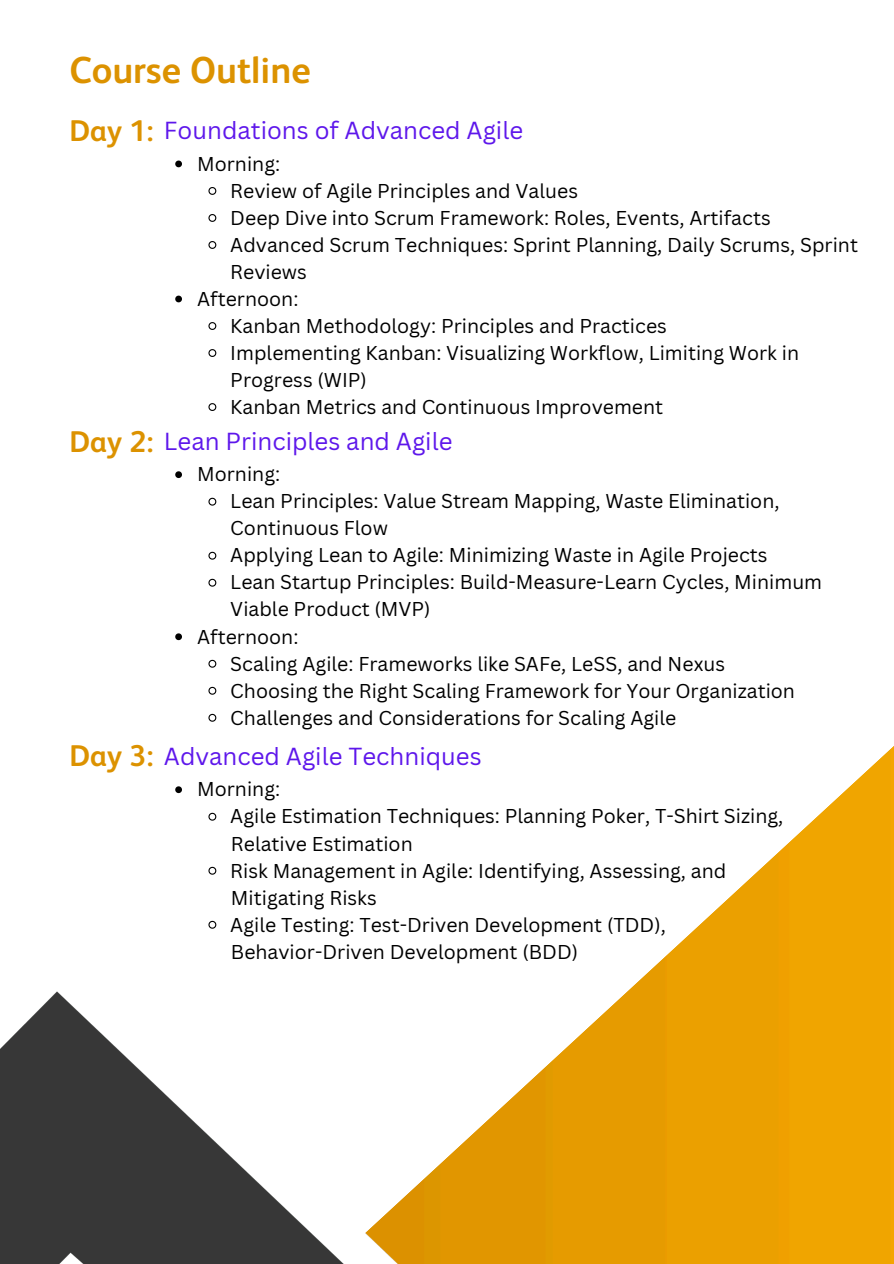
<style>
.page{position:relative;width:894px;height:1264px;background:#fff}
.page>*{position:absolute;margin:0;border:0;box-sizing:border-box;transform-origin:0 0}
.t1{font:700 37.5px "FS Albert Arabic";color:#dc9200}
.t2{font:700 30px "FS Albert Arabic";color:#dc9200}
.t3{font:24px "Canva Sans";color:#5e17eb}
.t4{font:19.5px/27px "Canva Sans";color:#000}
</style>
<div class="page">
<img style="left:0;top:991px;width:893px;height:272px">
<svg style="left:164px;top:640px;width:729px;height:611px"></svg>
<svg style="left:175px;top:160px;width:7px;height:7px"></svg>
<svg style="left:208px;top:187px;width:9px;height:8px"></svg>
<svg style="left:208px;top:214px;width:9px;height:8px"></svg>
<svg style="left:208px;top:241px;width:9px;height:8px"></svg>
<svg style="left:175px;top:295px;width:7px;height:7px"></svg>
<svg style="left:208px;top:322px;width:9px;height:8px"></svg>
<svg style="left:208px;top:349px;width:9px;height:8px"></svg>
<svg style="left:208px;top:403px;width:9px;height:8px"></svg>
<svg style="left:175px;top:471px;width:7px;height:7px"></svg>
<svg style="left:208px;top:497px;width:9px;height:9px"></svg>
<svg style="left:208px;top:551px;width:9px;height:9px"></svg>
<svg style="left:208px;top:578px;width:9px;height:9px"></svg>
<svg style="left:175px;top:633px;width:7px;height:7px"></svg>
<svg style="left:207px;top:659px;width:10px;height:9px"></svg>
<svg style="left:207px;top:686px;width:10px;height:9px"></svg>
<svg style="left:207px;top:713px;width:10px;height:9px"></svg>
<svg style="left:175px;top:786px;width:7px;height:7px"></svg>
<svg style="left:207px;top:812px;width:10px;height:9px"></svg>
<svg style="left:207px;top:866px;width:10px;height:9px"></svg>
<svg style="left:207px;top:920px;width:10px;height:9px"></svg>
<p class="t1" style="left:69px;top:48px;width:243px">Course Outline</p>
<p class="t2" style="left:69px;top:113px;width:86px">Day 1:</p>
<p class="t3" style="left:164px;top:113px;width:360px">Foundations of Advanced Agile</p>
<p class="t4" style="left:197px;top:150px;width:85px">Morning:</p>
<p class="t4" style="left:230px;top:177px;width:349px">Review of Agile Principles and Values</p>
<p class="t4" style="left:230px;top:204px;width:541px">Deep Dive into Scrum Framework: Roles, Events, Artifacts</p>
<p class="t4" style="left:230px;top:231px;width:629px">Advanced Scrum Techniques: Sprint Planning, Daily Scrums, Sprint<br>Reviews</p>
<p class="t4" style="left:197px;top:285px;width:103px">Afternoon:</p>
<h2 class="t4" style="left:230px;top:312px;width:438px">Kanban Methodology: Principles and Practices</h2>
<h3 class="t4" style="left:230px;top:339px;width:570px">Implementing Kanban: Visualizing Workflow, Limiting Work in<br>Progress (WIP)</h3>
<p class="t4" style="left:230px;top:393px;width:434px">Kanban Metrics and Continuous Improvement</p>
<p class="t2" style="left:69px;top:424px;width:86px">Day 2:</p>
<p class="t3" style="left:164px;top:424px;width:290px">Lean Principles and Agile</p>
<p class="t4" style="left:197px;top:460px;width:85px">Morning:</p>
<p class="t4" style="left:230px;top:487px;width:550px">Lean Principles: Value Stream Mapping, Waste Elimination,<br>Continuous Flow</p>
<p class="t4" style="left:230px;top:541px;width:538px">Applying Lean to Agile: Minimizing Waste in Agile Projects</p>
<p class="t4" style="left:230px;top:568px;width:593px">Lean Startup Principles: Build-Measure-Learn Cycles, Minimum<br>Viable Product (MVP)</p>
<p class="t4" style="left:197px;top:622px;width:103px">Afternoon:</p>
<h3 class="t4" style="left:230px;top:649px;width:496px">Scaling Agile: Frameworks like SAFe, LeSS, and Nexus</h3>
<p class="t4" style="left:230px;top:676px;width:566px">Choosing the Right Scaling Framework for Your Organization</p>
<p class="t4" style="left:230px;top:703px;width:447px">Challenges and Considerations for Scaling Agile</p>
<p class="t2" style="left:69px;top:737px;width:86px">Day 3:</p>
<p class="t3" style="left:164px;top:739px;width:319px">Advanced Agile Techniques</p>
<p class="t4" style="left:197px;top:775px;width:85px">Morning:</p>
<p class="t4" style="left:230px;top:802px;width:554px">Agile Estimation Techniques: Planning Poker, T-Shirt Sizing,</p>
<p class="t4" style="left:231px;top:829px;width:183px">Relative Estimation</p>
<p class="t4" style="left:230px;top:856px;width:497px">Risk Management in Agile: Identifying, Assessing, and</p>
<p class="t4" style="left:231px;top:883px;width:147px">Mitigating Risks</p>
<p class="t4" style="left:230px;top:910px;width:437px">Agile Testing: Test-Driven Development (TDD),</p>
<p class="t4" style="left:231px;top:937px;width:348px">Behavior-Driven Development (BDD)</p>
</div>
